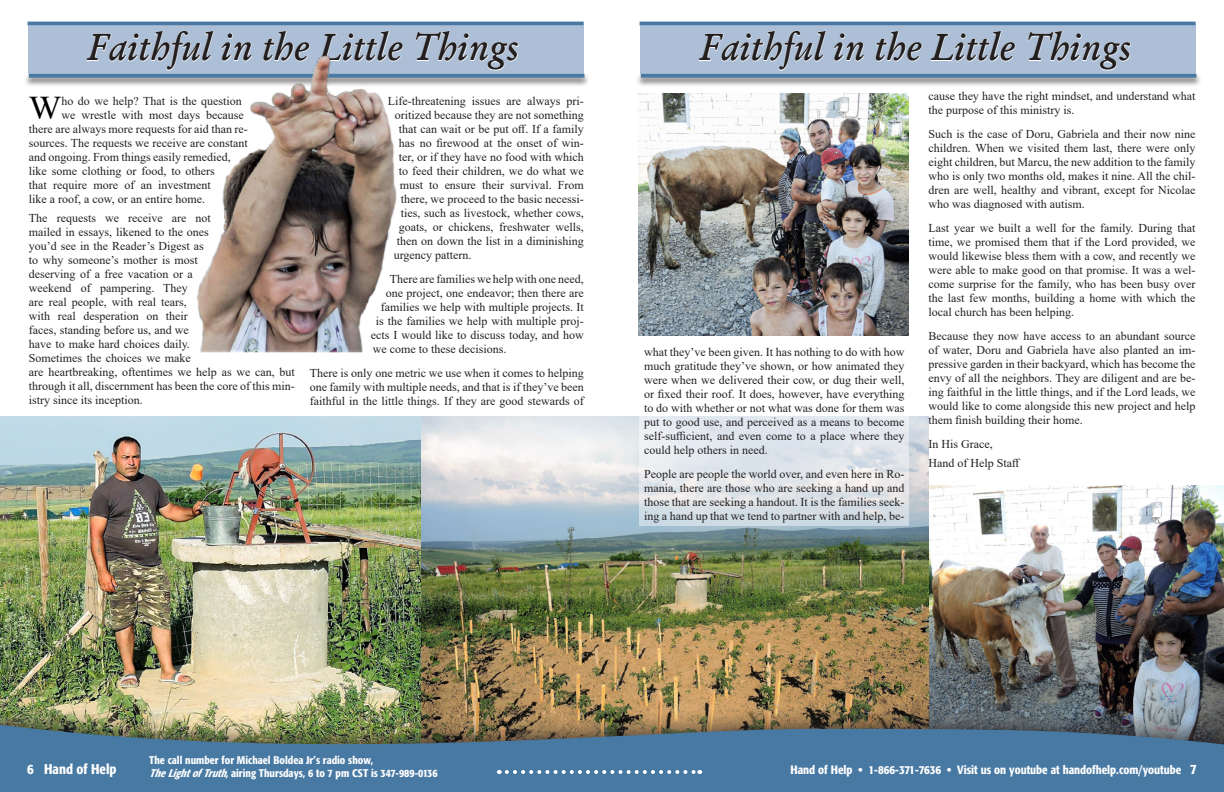
<style>
.page{position:relative;width:1224px;height:792px;background:#fff}
.page>*{position:absolute;margin:0;border:0;box-sizing:border-box;transform-origin:0 0}
.t1{font:italic 600 38px "Garamond";color:#231f20;scale:.96 1}
.aolmail_ydpc834a75fm{font:33.1px "Times New Roman";color:#000;scale:1.04 1}
.No_Spacing{font:500 condensed 14px "Formata";color:#fff}
.aolmail_ydpc834a75fm-2{font:12px/14px "Times New Roman";color:#231f20;text-align:justify}
.No_Spacing-2{font:500 condensed 12px "Formata";color:#fff}
.No_Spacing-3{font:500 condensed 11px "Formata";color:#fff}
.s1{font-style:italic}
.s2{font-size:14px}
</style>
<div class="page">
<svg style="left:28px;top:22px;width:556px;height:4px;background:#5b86ad"></svg>
<div style="left:24px;top:73px;width:566px;height:14px;background:#231f20;opacity:.75"></div>
<svg style="left:29px;top:74px;width:555px;height:4px"></svg>
<div style="left:28px;top:26px;width:556px;height:48px;background:#acbfd6"></div>
<svg style="left:86px;top:30px;width:128px;height:41px"></svg>
<svg style="left:221px;top:33px;width:31px;height:19px"></svg>
<svg style="left:264px;top:30px;width:46px;height:22px"></svg>
<svg style="left:323px;top:30px;width:80px;height:22px"></svg>
<svg style="left:415px;top:30px;width:104px;height:41px"></svg>
<svg style="left:640px;top:22px;width:556px;height:4px;background:#5b86ad"></svg>
<div style="left:636px;top:73px;width:566px;height:14px;background:#231f20;opacity:.75"></div>
<svg style="left:641px;top:74px;width:555px;height:4px;background:#507da4"></svg>
<div style="left:640px;top:26px;width:556px;height:48px;background:#acbfd6"></div>
<svg style="left:699px;top:30px;width:127px;height:41px"></svg>
<svg style="left:834px;top:33px;width:31px;height:29px"></svg>
<svg style="left:875px;top:30px;width:47px;height:32px"></svg>
<svg style="left:930px;top:30px;width:86px;height:32px"></svg>
<svg style="left:1028px;top:30px;width:103px;height:41px"></svg>
<img style="left:638px;top:94px;width:271px;height:241px">
<img style="left:929px;top:485px;width:295px;height:216px">
<img style="left:0;top:417px;width:929px;height:284px">
<img style="left:169px;top:52px;width:232px;height:300px">
<svg style="left:640px;top:416px;width:269px;height:110px;background:#dee4ea"></svg>
<div style="left:0;top:701px;width:1224px;height:91px;background:#231f20;opacity:.8"></div>
<svg style="left:0;top:724px;width:1224px;height:68px;background:#4e7693"></svg>
<svg style="left:507px;top:770px;width:193px;height:4px"></svg>
<p class="t1" style="left:87px;top:22px;width:451px">Faithful in the Little Things</p>
<p class="t1" style="left:700px;top:22px;width:451px">Faithful in the Little Things</p>
<p class="aolmail_ydpc834a75fm-2" style="left:388px;top:94px;width:197px">Life-threatening issues are always pri-</p>
<p class="aolmail_ydpc834a75fm-2" style="left:395px;top:108px;width:191px">oritized because they are not something</p>
<p class="aolmail_ydpc834a75fm-2" style="left:399px;top:122px;width:187px">that can wait or be put off. If a family</p>
<p class="aolmail_ydpc834a75fm-2" style="left:399px;top:136px;width:186px">has no firewood at the onset of win-</p>
<p class="aolmail_ydpc834a75fm-2" style="left:399px;top:150px;width:187px">ter, or if they have no food with which</p>
<p class="aolmail_ydpc834a75fm-2" style="left:399px;top:164px;width:187px">to feed their children, we do what we</p>
<p class="aolmail_ydpc834a75fm-2" style="left:400px;top:178px;width:185px">must to ensure their survival. From</p>
<p class="aolmail_ydpc834a75fm-2" style="left:401px;top:192px;width:184px">there, we proceed to the basic necessi-</p>
<p class="aolmail_ydpc834a75fm-2" style="left:401px;top:206px;width:184px">ties, such as livestock, whether cows,</p>
<p class="aolmail_ydpc834a75fm-2" style="left:399px;top:220px;width:187px">goats, or chickens, freshwater wells,</p>
<p class="aolmail_ydpc834a75fm-2" style="left:397px;top:234px;width:189px">then on down the list in a diminishing</p>
<p class="aolmail_ydpc834a75fm-2" style="left:394px;top:248px;width:79px">urgency pattern.</p>
<p class="aolmail_ydpc834a75fm-2" style="left:390px;top:272px;width:196px">There are families we help with one need,</p>
<p class="aolmail_ydpc834a75fm-2" style="left:386px;top:286px;width:200px">one project, one endeavor; then there are</p>
<p class="aolmail_ydpc834a75fm-2" style="left:381px;top:300px;width:205px">families we help with multiple projects. It</p>
<p class="aolmail_ydpc834a75fm-2" style="left:376px;top:314px;width:209px">is the families we help with multiple proj-</p>
<p class="aolmail_ydpc834a75fm-2" style="left:371px;top:328px;width:214px">ects I would like to discuss today, and how</p>
<p class="aolmail_ydpc834a75fm-2" style="left:373px;top:342px;width:135px">we come to these decisions.</p>
<p class="aolmail_ydpc834a75fm-2" style="left:310px;top:366px;width:276px">There is only one metric we use when it comes to helping one family with multiple needs, and that is if they’ve been faithful in the little things. If they are good stewards of</p>
<p class="aolmail_ydpc834a75fm-2" style="left:929px;top:89px;width:268px">cause they have the right mindset, and understand what the purpose of this ministry is.</p>
<p class="aolmail_ydpc834a75fm-2" style="left:929px;top:127px;width:268px">Such is the case of Doru, Gabriela and their now nine children. When we visited them last, there were only eight children, but Marcu, the new addition to the family who is only two months old, makes it nine. All the chil&shy;dren are well, healthy and vibrant, except for Nicolae who was diagnosed with autism.</p>
<p class="aolmail_ydpc834a75fm-2" style="left:929px;top:221px;width:268px">Last year we built a well for the family. During that time, we promised them that if the Lord provided, we would likewise bless them with a cow, and recently we were able to make good on that promise. It was a wel&shy;come surprise for the family, who has been busy over the last few months, building a home with which the local church has been helping.</p>
<p class="aolmail_ydpc834a75fm-2" style="left:929px;top:329px;width:268px">Because they now have access to an abundant source of water, Doru and Gabriela have also planted an im&shy;pressive garden in their backyard, which has become the envy of all the neighbors. They are diligent and are be&shy;ing faithful in the little things, and if the Lord leads, we would like to come alongside this new project and help them finish building their home.</p>
<p class="aolmail_ydpc834a75fm-2" style="left:929px;top:437px;width:66px">In His Grace,</p>
<p class="aolmail_ydpc834a75fm-2" style="left:929px;top:456px;width:93px">Hand of Help Staff</p>
<p class="aolmail_ydpc834a75fm" style="left:29px;top:85px;width:33px">W</p>
<p class="aolmail_ydpc834a75fm-2" style="left:62px;top:94px;width:182px">ho do we help? That is the question</p>
<p class="aolmail_ydpc834a75fm-2" style="left:62px;top:108px;width:184px">we wrestle with most days because</p>
<p class="aolmail_ydpc834a75fm-2" style="left:29px;top:122px;width:220px">there are always more requests for aid than re-</p>
<p class="aolmail_ydpc834a75fm-2" style="left:29px;top:136px;width:221px">sources. The requests we receive are constant</p>
<p class="aolmail_ydpc834a75fm-2" style="left:29px;top:150px;width:204px">and ongoing. From things easily remedied,</p>
<p class="aolmail_ydpc834a75fm-2" style="left:29px;top:164px;width:188px">like some clothing or food, to others</p>
<p class="aolmail_ydpc834a75fm-2" style="left:29px;top:178px;width:184px">that require more of an investment</p>
<p class="aolmail_ydpc834a75fm-2" style="left:29px;top:192px;width:178px">like a roof, a cow, or an entire home.</p>
<p class="aolmail_ydpc834a75fm-2" style="left:29px;top:211px;width:268px;text-align:left">The requests we receive are not<br>mailed in essays, likened to the ones<br>you’d see in the Reader’s Digest as<br>to why someone’s mother is most<br>deserving of a free vacation or a<br>weekend of pampering. They<br>are real people, with real tears,<br>with real desperation on their<br>faces, standing before us, and we<br>have to make hard choices daily.<br>Sometimes the choices we make<br>are heartbreaking, oftentimes we help as we can, but through it all, discernment has been the core of this min&shy;istry since its inception.</p>
<p class="aolmail_ydpc834a75fm-2" style="left:644px;top:345px;width:262px">what they’ve been given. It has nothing to do with how much gratitude they’ve shown, or how animated they were when we delivered their cow, or dug their well, or fixed their roof. It does, however, have everything to do with whether or not what was done for them was put to good use, and perceived as a means to become self-sufficient, and even come to a place where they could help others in need.</p>
<p class="aolmail_ydpc834a75fm-2" style="left:644px;top:467px;width:262px">People are people the world over, and even here in Ro&shy;mania, there are those who are seeking a hand up and those that are seeking a handout. It is the families seek&shy;ing a hand up that we tend to partner with and help, be-</p>
<p class="No_Spacing-3" style="left:149px;top:753px;width:226px">The call number for Michael Boldea Jr’s radio show,</p>
<p class="No_Spacing-3" style="left:149px;top:767px;width:290px"><span class="s1">TheLightofTruth</span>, airing Thursdays, 6 to 7 pm CST is 347-989-0136</p>
<p class="No_Spacing" style="left:27px;top:760px;width:91px">6 Hand of Help</p>
<p class="No_Spacing-2" style="left:791px;top:762px;width:408px">Hand of Help • 1-866-371-7636 • Visit us on youtube at handofhelp.com/youtube <span class="s2">7</span></p>
</div>
